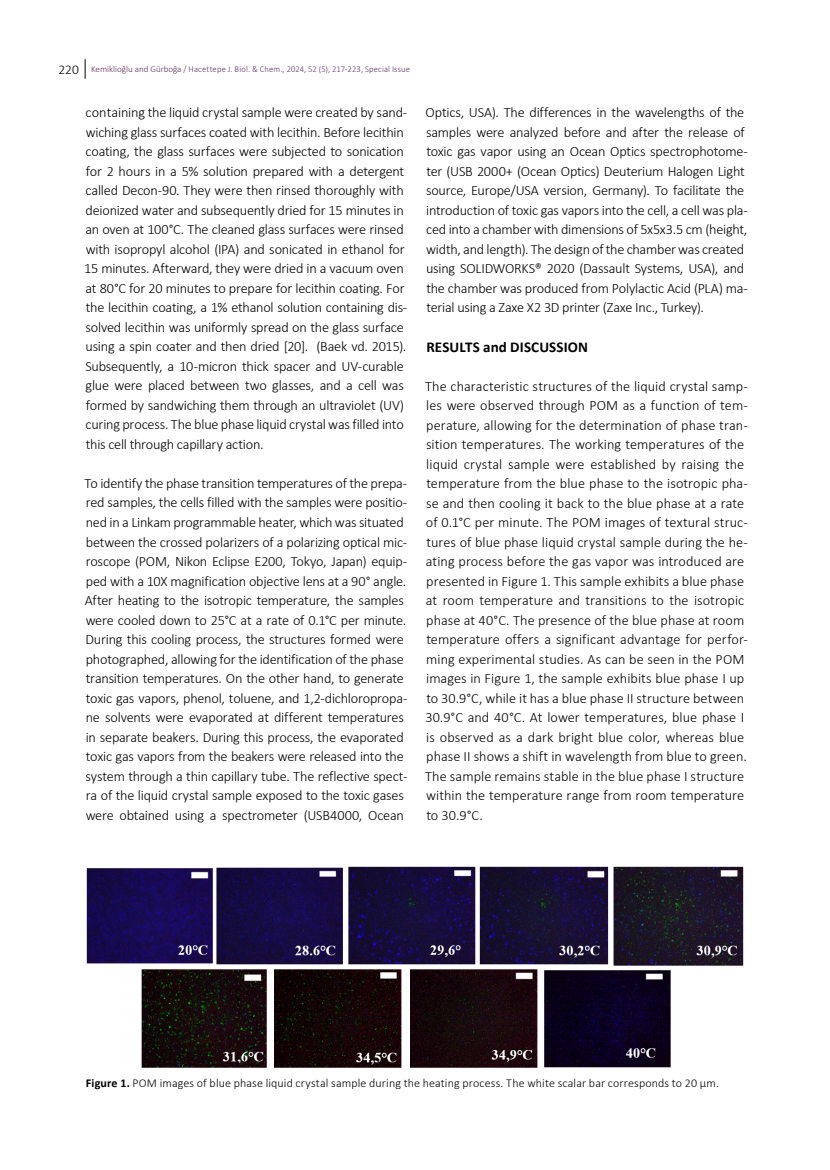
<style>
.page{position:relative;width:830px;height:1170px;background:#fff}
.page>*{position:absolute;margin:0;border:0;box-sizing:border-box;transform-origin:0 0}
.t1{font:700 15px "Calibri";letter-spacing:.005em;color:#000}
.t2{font:300 14.25px/19.5px "Calibri";letter-spacing:-.015em;color:#000}
.t3{font:300 12px "Calibri";letter-spacing:.01em;color:#000}
.t4{font:300 9px "Calibri";letter-spacing:.015em;color:#642e68}
.s1{font-size:13.5px;color:#000}
.s2{font-weight:700}
</style>
<div class="page">
<svg style="left:85px;top:59px;width:1px;height:20px"></svg>
<img style="left:86px;top:866px;width:658px;height:202px">
<p class="t4" style="left:58px;top:63px;width:353px"><span class="s1">220</span> Kemiklioğlu and Gürboğa / Hacettepe J. Biol. &amp; Chem., 2024, 52 (5), 217-223, Special Issue</p>
<p class="t2" style="left:84px;top:103px;width:324px">containing the liquid crystal sample were created by sand&shy;wiching glass surfaces coated with lecithin. Before lecithin coating, the glass surfaces were subjected to sonication for 2 hours in a 5% solution prepared with a detergent called Decon-90. They were then rinsed thoroughly with deionized water and subsequently dried for 15 minutes in an oven at 100°C. The cleaned glass surfaces were rinsed with isopropyl alcohol (IPA) and sonicated in ethanol for 15 minutes. Afterward, they were dried in a vacuum oven at 80°C for 20 minutes to prepare for lecithin coating. For the lecithin coating, a 1% ethanol solution containing dis&shy;solved lecithin was uniformly spread on the glass surface using a spin coater and then dried [20]. (Baek vd. 2015).<br>Subsequently, a 10-micron thick spacer and UV-curable glue were placed between two glasses, and a cell was formed by sandwiching them through an ultraviolet (UV) curing process. The blue phase liquid crystal was filled into this cell through capillary action.</p>
<p class="t2" style="left:85px;top:473px;width:324px">To identify the phase transition temperatures of the prepa&shy;red samples, the cells filled with the samples were positio&shy;ned in a Linkam programmable heater, which was situated between the crossed polarizers of a polarizing optical mic&shy;roscope (POM, Nikon Eclipse E200, Tokyo, Japan) equip&shy;ped with a 10X magnification objective lens at a 90° angle.<br>After heating to the isotropic temperature, the samples were cooled down to 25°C at a rate of 0.1°C per minute.<br>During this cooling process, the structures formed were photographed, allowing for the identification of the phase transition temperatures. On the other hand, to generate toxic gas vapors, phenol, toluene, and 1,2-dichloropropa&shy;ne solvents were evaporated at different temperatures in separate beakers. During this process, the evaporated toxic gas vapors from the beakers were released into the system through a thin capillary tube. The reflective spect&shy;ra of the liquid crystal sample exposed to the toxic gases were obtained using a spectrometer (USB4000, Ocean</p>
<p class="t2" style="left:425px;top:102px;width:323px">Optics, USA). The differences in the wavelengths of the samples were analyzed before and after the release of toxic gas vapor using an Ocean Optics spectrophotome&shy;ter (USB 2000+ (Ocean Optics) Deuterium Halogen Light source, Europe/USA version, Germany). To facilitate the introduction of toxic gas vapors into the cell, a cell was pla&shy;ced into a chamber with dimensions of 5x5x3.5 cm (height, width, and length). The design of the chamber was created using SOLIDWORKS® 2020 (Dassault Systems, USA), and the chamber was produced from Polylactic Acid (PLA) ma&shy;terial using a Zaxe X2 3D printer (Zaxe Inc., Turkey).</p>
<p class="t1" style="left:426px;top:336px;width:163px">RESULTS and DISCUSSION</p>
<p class="t2" style="left:425px;top:376px;width:324px">The characteristic structures of the liquid crystal samp&shy;les were observed through POM as a function of tem&shy;perature, allowing for the determination of phase tran&shy;sition temperatures. The working temperatures of the liquid crystal sample were established by raising the temperature from the blue phase to the isotropic pha&shy;se and then cooling it back to the blue phase at a rate of 0.1°C per minute. The POM images of textural struc&shy;tures of blue phase liquid crystal sample during the he&shy;ating process before the gas vapor was introduced are presented in Figure 1. This sample exhibits a blue phase at room temperature and transitions to the isotropic phase at 40°C. The presence of the blue phase at room temperature offers a significant advantage for perfor&shy;ming experimental studies. As can be seen in the POM images in Figure 1, the sample exhibits blue phase I up to 30.9°C, while it has a blue phase II structure between 30.9°C and 40°C. At lower temperatures, blue phase I is observed as a dark bright blue color, whereas blue phase II shows a shift in wavelength from blue to green.<br>The sample remains stable in the blue phase I structure within the temperature range from room temperature to 30.9°C.</p>
<p class="t3" style="left:86px;top:1075px;width:634px"><span class="s2">Figure 1.</span> POM images of blue phase liquid crystal sample during the heating process. The white scalar bar corresponds to 20 μm.</p>
</div>
